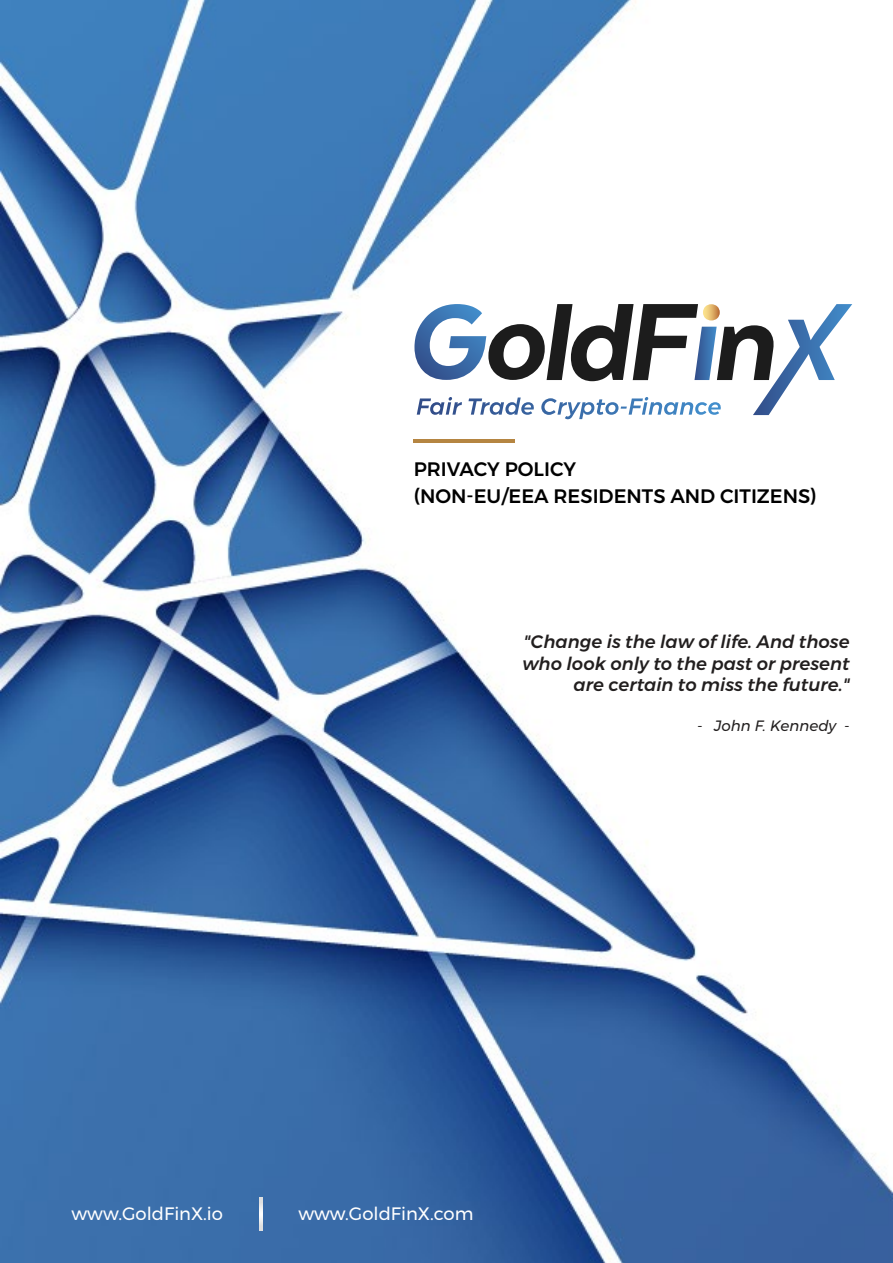
<style>
.page{position:relative;width:893px;height:1263px;background:#fff}
.page>*{position:absolute;margin:0;border:0;box-sizing:border-box;transform-origin:0 0}
.t1{font:500 19.5px/27px "Montserrat";color:#000}
.t2{font:italic 500 18px/21.6px "Montserrat";color:#221f1f;text-align:right}
.t3{font:18px "Montserrat";color:#fff}
.t4{font:italic 15px "Montserrat";color:#221f1f}
</style>
<div class="page">
<img style="left:0;top:0;width:893px;height:1263px">
<hr style="left:414px;top:439px;width:101px;height:3px;background:#b58541">
<svg style="left:260px;top:1197px;width:2px;height:33px"></svg>
<svg style="left:414px;top:304px;width:438px;height:115px"></svg>
<p class="t1" style="left:414px;top:456px;width:405px">PRIVACY POLICY<br>(NON-EU/EEA RESIDENTS AND CITIZENS)</p>
<p class="t2" style="left:522px;top:631px;width:329px">"Change is the law of life. And those who look only to the past or present are certain to miss the future."</p>
<p class="t4" style="left:697px;top:714px;width:154px">- John F. Kennedy -</p>
<p class="t3" style="left:72px;top:1200px;width:153px">www.GoldFinX.io</p>
<p class="t3" style="left:298px;top:1200px;width:177px">www.GoldFinX.com</p>
</div>
